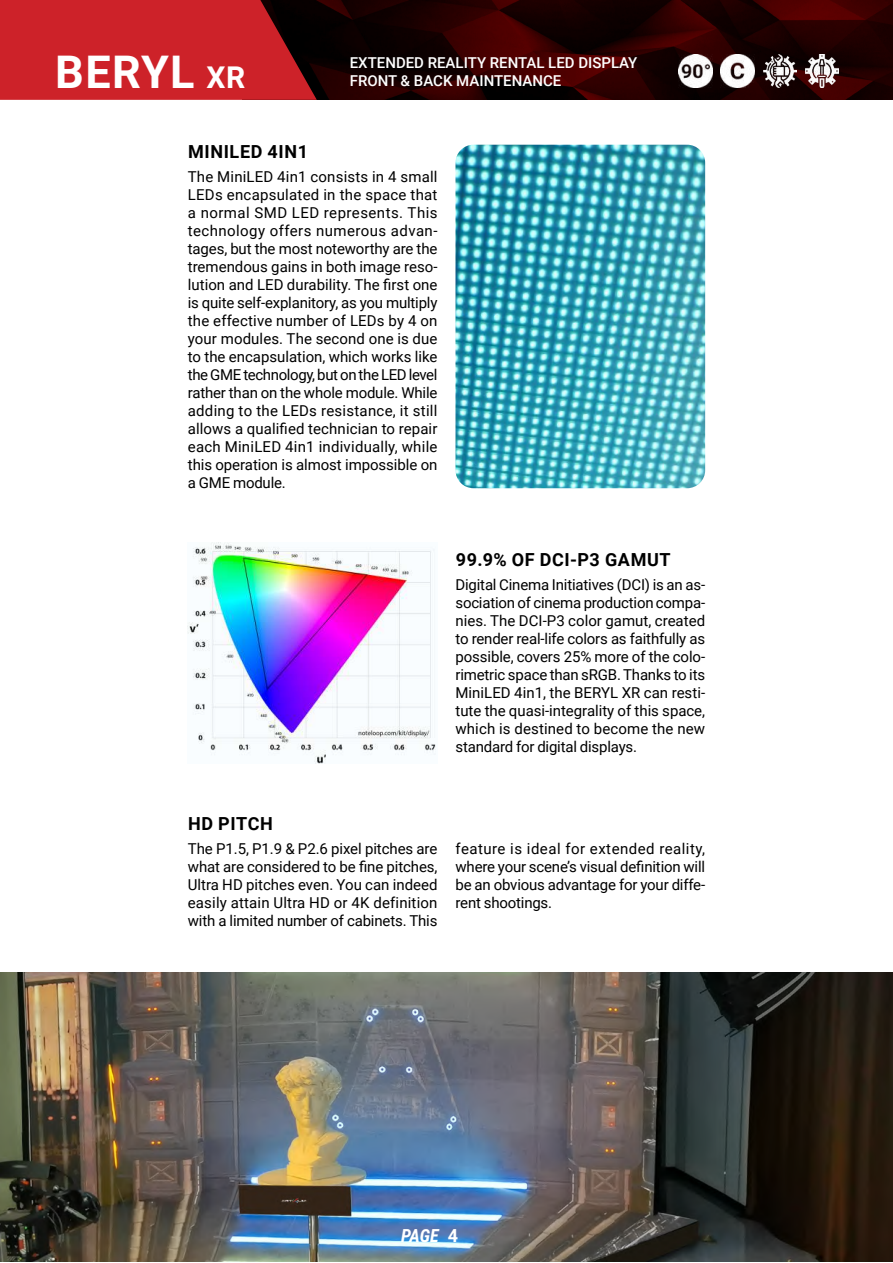
<style>
.page{position:relative;width:893px;height:1263px;background:#fff}
.page>*{position:absolute;margin:0;border:0;box-sizing:border-box;transform-origin:0 0}
.t1{font:700 45px "Roboto";letter-spacing:.03em;color:#fff}
.t2{font:700 18px "Roboto";letter-spacing:.035em;color:#000}
.t3{font:italic 700 18px "Roboto Condensed";color:#fff}
.t4{font:15px/18px "Roboto";letter-spacing:-.01em;color:#000;text-align:justify}
.t5{font:500 15px/18px "Roboto";color:#fff}
.s1{font-size:30px}
.s2{font-family:"Roboto";font-style:normal}
</style>
<div class="page">
<img style="left:455px;top:145px;width:250px;height:343px">
<img style="left:188px;top:542px;width:248px;height:221px">
<img style="left:0;top:972px;width:893px;height:290px">
<img style="left:317px;top:0;width:576px;height:100px">
<svg style="left:0;top:0;width:317px;height:100px;background:#ba1f25"></svg>
<img style="left:763px;top:54px;width:34px;height:34px">
<img style="left:805px;top:54px;width:34px;height:34px">
<img style="left:721px;top:54px;width:34px;height:34px">
<img style="left:679px;top:54px;width:33px;height:34px">
<h1 class="t1" style="left:55px;top:40px;width:191px">BERYL <span class="s1">XR</span></h1>
<p class="t5" style="left:350px;top:53px;width:289px">EXTENDED REALITY RENTAL LED DISPLAY<br>FRONT &amp; BACK MAINTENANCE</p>
<p class="t2" style="left:188px;top:139px;width:121px">MINILED 4IN1</p>
<p class="t4" style="left:188px;top:167px;width:251px">The MiniLED 4in1 consists in 4 small LEDs encapsulated in the space that a normal SMD LED represents. This technology offers numerous advan&shy;tages, but the most noteworthy are the tremendous gains in both image reso&shy;lution and LED durability. The first one is quite self-explanitory, as you multiply the effective number of LEDs by 4 on your modules. The second one is due to the encapsulation, which works like the GME technology, but on the LED level rather than on the whole module. While adding to the LEDs resistance, it still allows a qualified technician to repair each MiniLED 4in1 individually, while this operation is almost impossible on a GME module.</p>
<p class="t2" style="left:456px;top:547px;width:216px">99.9% OF DCI-P3 GAMUT</p>
<p class="t4" style="left:455px;top:575px;width:251px">Digital Cinema Initiatives (DCI) is an as&shy;sociation of cinema production compa&shy;nies. The DCI-P3 color gamut, created to render real-life colors as faithfully as possible, covers 25% more of the colo&shy;rimetric space than sRGB. Thanks to its MiniLED 4in1, the BERYL XR can resti&shy;tute the quasi-integrality of this space, which is destined to become the new standard for digital displays.</p>
<p class="t2" style="left:188px;top:811px;width:86px">HD PITCH</p>
<p class="t4" style="left:188px;top:839px;width:251px">The P1.5, P1.9 &amp; P2.6 pixel pitches are what are considered to be fine pitches, Ultra HD pitches even. You can indeed easily attain Ultra HD or 4K definition with a limited number of cabinets. This</p>
<p class="t4" style="left:455px;top:839px;width:251px">feature is ideal for extended reality, where your scene’s visual definition will be an obvious advantage for your diffe&shy;rent shootings.</p>
<p class="t3" style="left:401px;top:1223px;width:59px">PAGE <span class="s2">4</span></p>
</div>
